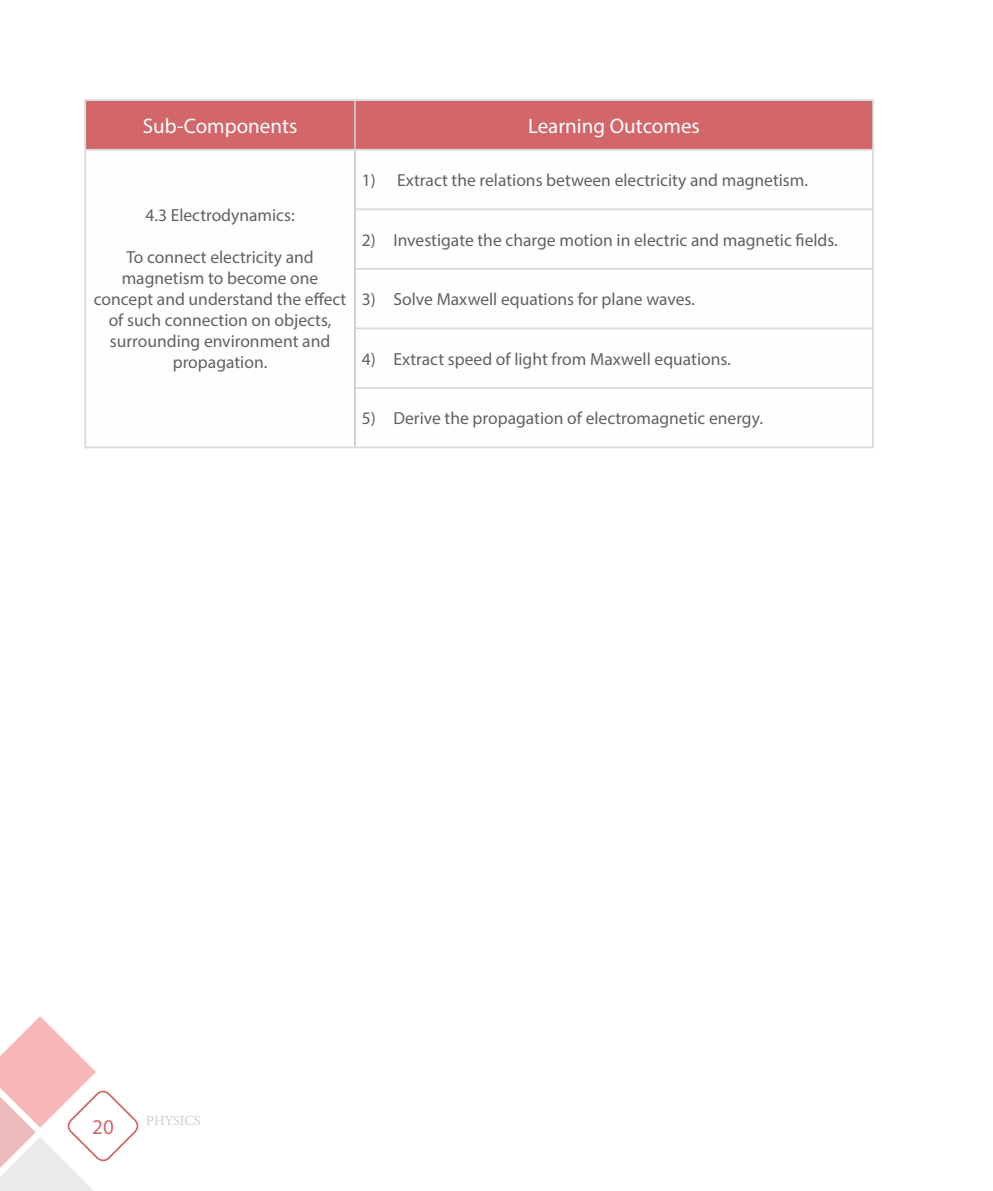
<style>
.page{position:relative;width:993px;height:1191px;background:#fff}
.page>*{position:absolute;margin:0;border:0;box-sizing:border-box;transform-origin:0 0}
.t1{font:21px "Myriad Pro";color:#fff}
.t2{font:21px "Myriad Pro";color:#d36668}
.t3{font:17.5px/21px "Myriad Pro";color:#606163;text-align:center}
.t4{font:14px "Minion Pro";letter-spacing:-.01em;color:#9d9c8b}
</style>
<div class="page">
<svg style="left:0;top:1016px;width:139px;height:175px"></svg>
<div style="left:86px;top:101px;width:785px;height:48px;background:#d36668"></div>
<hr style="left:354px;top:101px;width:1px;height:48px;background:#c8cacc">
<hr style="left:354px;top:151px;width:1px;height:58px;background:#c8cacc">
<hr style="left:354px;top:209px;width:1px;height:60px;background:#c8cacc">
<hr style="left:354px;top:269px;width:1px;height:59px;background:#c8cacc">
<hr style="left:354px;top:328px;width:1px;height:60px;background:#c8cacc">
<hr style="left:354px;top:388px;width:1px;height:58px;background:#c8cacc">
<hr style="left:84px;top:99px;width:271px;height:2px;background:#d8d9db">
<hr style="left:84px;top:101px;width:2px;height:48px;background:#d8d9db">
<hr style="left:355px;top:99px;width:518px;height:2px;background:#d8d9db">
<hr style="left:871px;top:101px;width:2px;height:48px;background:#d8d9db">
<hr style="left:84px;top:149px;width:271px;height:2px;background:#d8d9db">
<hr style="left:84px;top:151px;width:2px;height:58px;background:#d8d9db">
<hr style="left:84px;top:209px;width:2px;height:60px;background:#d8d9db">
<hr style="left:84px;top:269px;width:2px;height:59px;background:#d8d9db">
<hr style="left:84px;top:328px;width:2px;height:60px;background:#d8d9db">
<hr style="left:84px;top:388px;width:2px;height:58px;background:#d8d9db">
<hr style="left:355px;top:149px;width:518px;height:2px;background:#d8d9db">
<hr style="left:871px;top:151px;width:2px;height:57px;background:#d8d9db">
<hr style="left:355px;top:208px;width:518px;height:2px;background:#d8d9db">
<hr style="left:871px;top:210px;width:2px;height:58px;background:#d8d9db">
<hr style="left:355px;top:268px;width:518px;height:2px;background:#d8d9db">
<hr style="left:871px;top:270px;width:2px;height:57px;background:#d8d9db">
<hr style="left:871px;top:329px;width:2px;height:58px;background:#d8d9db">
<hr style="left:871px;top:389px;width:2px;height:57px;background:#d8d9db">
<hr style="left:84px;top:446px;width:271px;height:2px;background:#d8d9db">
<hr style="left:355px;top:327px;width:518px;height:2px;background:#d8d9db">
<hr style="left:355px;top:387px;width:518px;height:2px;background:#d8d9db">
<hr style="left:355px;top:446px;width:518px;height:2px;background:#d8d9db">
<p class="t1" style="left:143px;top:113px;width:156px">Sub-Components</p>
<p class="t1" style="left:528px;top:113px;width:173px">Learning Outcomes</p>
<p class="t3" style="left:145px;top:204px;width:151px">4.3 Electrodynamics:</p>
<p class="t3" style="left:94px;top:246px;width:254px">To connect electricity and magnetism to become one concept and understand the effect of such connection on objects, surrounding environment and propagation.</p>
<p class="t3" style="left:362px;top:169px;width:447px">11 Extract the relations between electricity and magnetism.</p>
<p class="t3" style="left:362px;top:229px;width:477px">22) Investigate the charge motion in electric and magnetic fields.</p>
<p class="t3" style="left:362px;top:288px;width:334px">33) Solve Maxwell equations for plane waves.</p>
<p class="t3" style="left:362px;top:348px;width:370px">44) Extract speed of light from Maxwell equations.</p>
<p class="t3" style="left:362px;top:408px;width:402px">55) Derive the propagation of electromagnetic energy.</p>
<p class="t2" style="left:92px;top:1113px;width:23px">20</p>
<p class="t4" style="left:146px;top:1111px;width:56px">PHYSICS</p>
</div>
